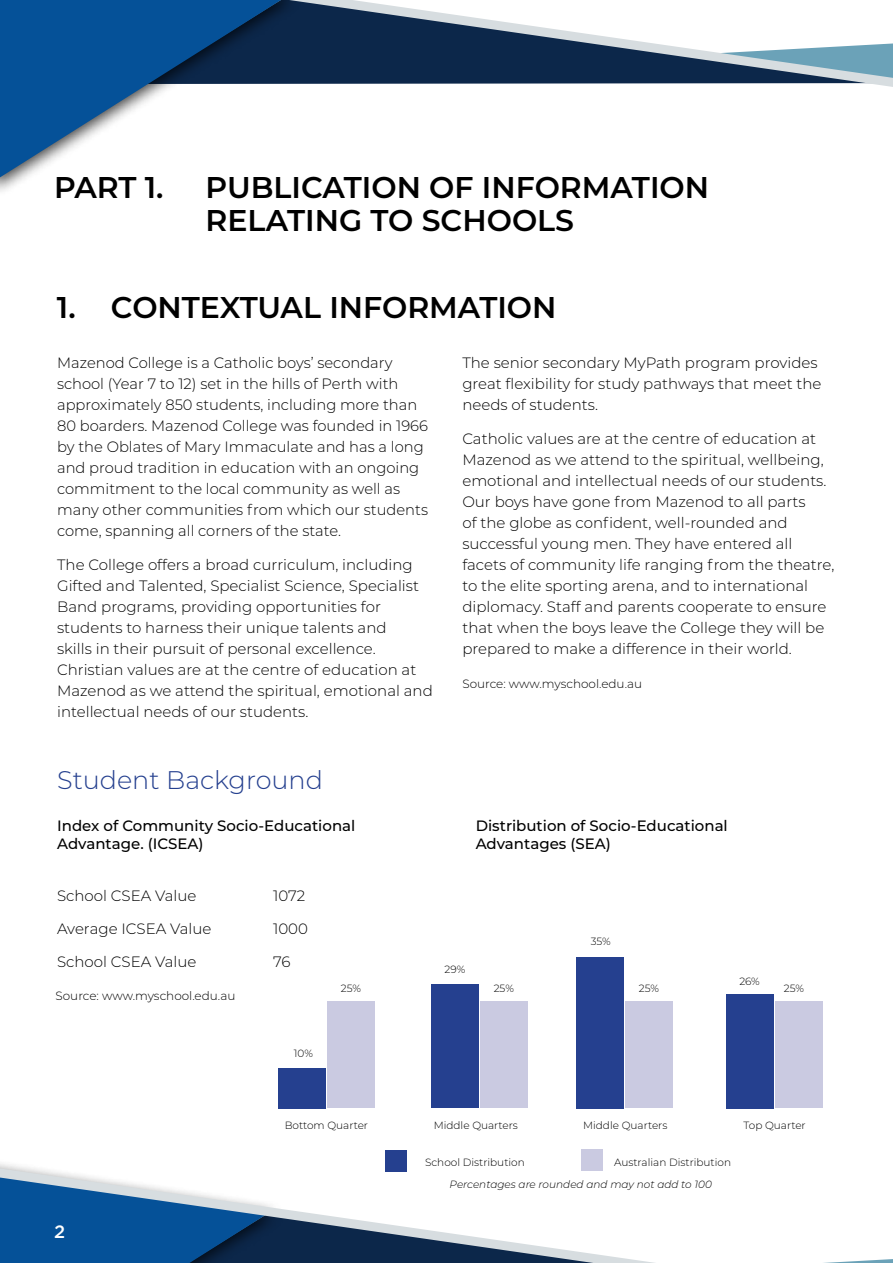
<style>
.page{position:relative;width:893px;height:1263px;background:#fff}
.page>*{position:absolute;margin:0;border:0;box-sizing:border-box;transform-origin:0 0}
.t1{font:600 30px/33px "Montserrat";color:#000}
.t2{font:300 25.5px "Montserrat";color:#25408f}
.t3{font:500 18px "Gotham";color:#fff}
.t4{font:300 15px/21px "Montserrat";color:#000}
.t5{font:500 15px/18px "Montserrat";color:#000}
.t6{font:300 12px "Montserrat";color:#000}
.t7{font:300 10.5px "Montserrat";color:#000}
.t8{font:italic 300 10.5px "Montserrat";color:#000}
</style>
<div class="page">
<svg style="left:0;top:92px;width:161px;height:90px"></svg>
<svg style="left:0;top:0;width:893px;height:92px"></svg>
<svg style="left:0;top:1158px;width:893px;height:105px"></svg>
<div style="left:278px;top:1068px;width:48px;height:40px;background:#25408f"></div>
<div style="left:327px;top:1001px;width:48px;height:107px;background:#cacae1"></div>
<div style="left:431px;top:984px;width:48px;height:124px;background:#25408f"></div>
<div style="left:480px;top:1001px;width:48px;height:107px;background:#cacae1"></div>
<div style="left:576px;top:957px;width:48px;height:151px;background:#25408f"></div>
<div style="left:625px;top:1001px;width:48px;height:107px;background:#cacae1"></div>
<div style="left:726px;top:994px;width:48px;height:114px;background:#25408f"></div>
<div style="left:775px;top:1001px;width:48px;height:107px;background:#cacae1"></div>
<div style="left:385px;top:1150px;width:21px;height:22px;background:#25408f"></div>
<div style="left:581px;top:1150px;width:22px;height:21px;background:#cacae1"></div>
<h1 class="t1" style="left:54px;top:170px;width:111px">PART 1.</h1>
<h1 class="t1" style="left:206px;top:170px;width:505px">PUBLICATION OF INFORMATION<br>RELATING TO SCHOOLS</h1>
<h1 class="t1" style="left:57px;top:290px;width:501px">1. CONTEXTUAL INFORMATION</h1>
<p class="t4" style="left:57px;top:352px;width:372px">Mazenod College is a Catholic boys’ secondary school (Year 7 to 12) set in the hills of Perth with approximately 850 students, including more than 80 boarders. Mazenod College was founded in 1966 by the Oblates of Mary Immaculate and has a long and proud tradition in education with an ongoing commitment to the local community as well as many other communities from which our students come, spanning all corners of the state.</p>
<p class="t4" style="left:57px;top:554px;width:377px">The College offers a broad curriculum, including Gifted and Talented, Specialist Science, Specialist Band programs, providing opportunities for students to harness their unique talents and<br>skills in their pursuit of personal excellence.<br>Christian values are at the centre of education at Mazenod as we attend the spiritual, emotional and intellectual needs of our students.</p>
<p class="t4" style="left:462px;top:352px;width:361px">The senior secondary MyPath program provides great flexibility for study pathways that meet the needs of students.</p>
<p class="t4" style="left:462px;top:428px;width:374px">Catholic values are at the centre of education at Mazenod as we attend to the spiritual, wellbeing, emotional and intellectual needs of our students.<br>Our boys have gone from Mazenod to all parts<br>of the globe as confident, well-rounded and successful young men. They have entered all facets of community life ranging from the theatre, to the elite sporting arena, and to international diplomacy. Staff and parents cooperate to ensure that when the boys leave the College they will be prepared to make a difference in their world.</p>
<p class="t6" style="left:462px;top:675px;width:181px">Source: www.myschool.edu.au</p>
<h2 class="t2" style="left:57px;top:762px;width:267px">Student Background</h2>
<p class="t5" style="left:57px;top:816px;width:300px">Index of Community Socio-Educational<br>Advantage. (ICSEA)</p>
<p class="t5" style="left:476px;top:816px;width:254px">Distribution of Socio-Educational<br>Advantages (SEA)</p>
<p class="t4" style="left:57px;top:885px;width:141px">School CSEA Value</p>
<p class="t4" style="left:273px;top:885px;width:34px">1072</p>
<p class="t4" style="left:57px;top:918px;width:156px">Average ICSEA Value</p>
<p class="t4" style="left:273px;top:918px;width:36px">1000</p>
<p class="t4" style="left:57px;top:951px;width:141px">School CSEA Value</p>
<p class="t4" style="left:273px;top:951px;width:19px">76</p>
<p class="t6" style="left:56px;top:987px;width:181px">Source: www.myschool.edu.au</p>
<p class="t7" style="left:591px;top:934px;width:22px">35%</p>
<p class="t7" style="left:444px;top:962px;width:22px">29%</p>
<p class="t7" style="left:341px;top:981px;width:22px">25%</p>
<p class="t7" style="left:494px;top:981px;width:22px">25%</p>
<p class="t7" style="left:639px;top:981px;width:22px">25%</p>
<p class="t7" style="left:739px;top:974px;width:22px">26%</p>
<p class="t7" style="left:294px;top:1046px;width:21px">10%</p>
<p class="t7" style="left:784px;top:981px;width:22px">25%</p>
<p class="t7" style="left:285px;top:1118px;width:85px">Bottom Quarter</p>
<p class="t7" style="left:434px;top:1118px;width:86px">Middle Quarters</p>
<p class="t7" style="left:583px;top:1118px;width:86px">Middle Quarters</p>
<p class="t7" style="left:743px;top:1118px;width:64px">Top Quarter</p>
<p class="t3" style="left:54px;top:1222px;width:13px">2</p>
<p class="t7" style="left:425px;top:1155px;width:101px">School Distribution</p>
<p class="t7" style="left:614px;top:1155px;width:119px">Australian Distribution</p>
<p class="t8" style="left:450px;top:1177px;width:264px">Percentages are rounded and may not add to 100</p>
</div>
